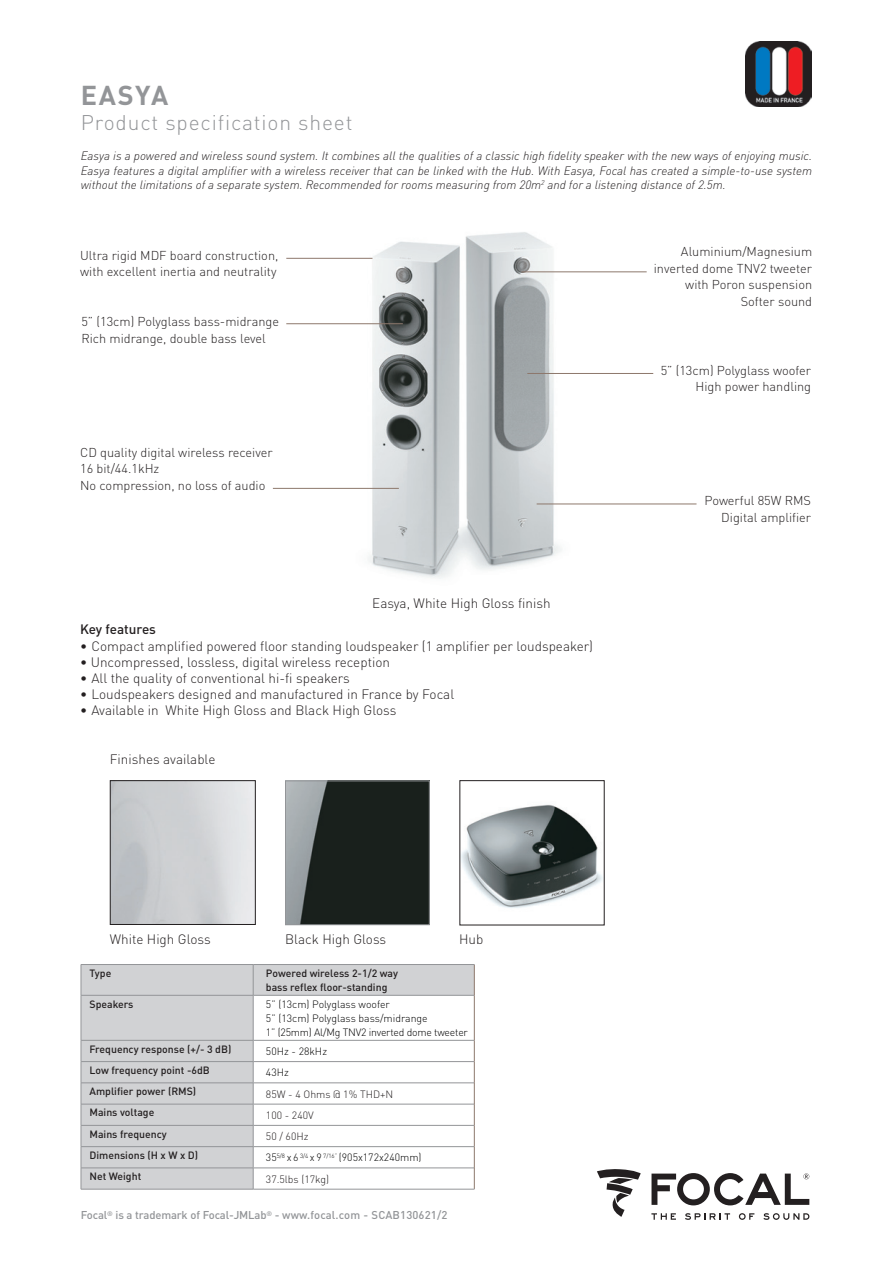
<style>
.page{position:relative;width:893px;height:1263px;background:#fff}
.page>*{position:absolute;margin:0;border:0;box-sizing:border-box;transform-origin:0 0}
.t1{font:700 27px "DINOT";letter-spacing:.055em;color:#939598}
.t2{font:300 21px "DINOT";letter-spacing:.04em;color:#939598}
.t3{font:300 13.5px "DINOT";color:#231f20}
.t4{font:500 13.5px "DINOT";color:#231f20}
.t5{font:300 12.75px/16.5px "DINOT";color:#231f20;text-align:right}
.t6{font:italic 300 12px/14.4px "DINOT";color:#231f20;text-align:justify}
.Normal_e{font:500 11.25px "DINOT";letter-spacing:-.015em;color:#939598}
.t7{font:500 10.5px "DINOT";color:#231f20}
.t8{font:300 10.5px "DINOT";color:#010101}
.t9{font:300 10.5px "DINOT";color:#231f20}
.t10{font:300 10.5px "DINOT";letter-spacing:-.02em;color:#010101}
.s1{font-weight:400}
</style>
<div class="page">
<svg style="left:651px;top:1173px;width:158px;height:32px"></svg>
<svg style="left:651px;top:1213px;width:25px;height:7px"></svg>
<svg style="left:685px;top:1213px;width:45px;height:7px"></svg>
<svg style="left:739px;top:1213px;width:15px;height:7px"></svg>
<svg style="left:763px;top:1213px;width:46px;height:7px"></svg>
<svg style="left:597px;top:1169px;width:44px;height:48px"></svg>
<img style="left:323px;top:232px;width:264px;height:347px">
<div style="left:110px;top:780px;width:145px;height:144px;border:1px solid #231f20"></div>
<img style="left:745px;top:41px;width:66px;height:66px">
<img style="left:287px;top:782px;width:141px;height:141px">
<div style="left:285px;top:780px;width:145px;height:145px;border:1px solid #939598"></div>
<img style="left:462px;top:804px;width:140px;height:104px">
<hr style="left:522px;top:272px;width:125px;height:1px;background:#8d786c">
<hr style="left:286px;top:323px;width:117px;height:1px;background:#8d786c">
<hr style="left:527px;top:373px;width:126px;height:1px;background:#8d786c">
<hr style="left:537px;top:504px;width:159px;height:1px;background:#8d786c">
<hr style="left:273px;top:488px;width:126px;height:1px;background:#8d786c">
<hr style="left:286px;top:258px;width:86px;height:1px;background:#8d786c">
<svg style="left:82px;top:965px;width:392px;height:224px;fill:#d1d2d4"></svg>
<hr style="left:81px;top:965px;width:1px;height:30px;background:#939598">
<hr style="left:81px;top:964px;width:172px;height:1px;background:#939598">
<hr style="left:253px;top:965px;width:1px;height:30px;background:#939598">
<hr style="left:474px;top:965px;width:1px;height:30px;background:#8d786c">
<hr style="left:253px;top:964px;width:221px;height:1px;background:#939598">
<hr style="left:81px;top:995px;width:1px;height:45px;background:#939598">
<hr style="left:81px;top:995px;width:172px;height:1px;background:#939598">
<hr style="left:253px;top:995px;width:1px;height:45px;background:#939598">
<hr style="left:474px;top:995px;width:1px;height:45px;background:#8d786c">
<hr style="left:253px;top:995px;width:221px;height:1px;background:#939598">
<hr style="left:81px;top:1040px;width:172px;height:1px;background:#939598">
<hr style="left:253px;top:1040px;width:221px;height:1px;background:#939598">
<hr style="left:81px;top:1061px;width:172px;height:1px;background:#939598">
<hr style="left:253px;top:1061px;width:221px;height:1px;background:#939598">
<hr style="left:81px;top:1082px;width:172px;height:1px;background:#939598">
<hr style="left:253px;top:1082px;width:221px;height:1px;background:#939598">
<hr style="left:81px;top:1104px;width:172px;height:1px;background:#939598">
<hr style="left:253px;top:1104px;width:221px;height:1px;background:#939598">
<hr style="left:81px;top:1125px;width:172px;height:1px;background:#939598">
<hr style="left:81px;top:1146px;width:172px;height:1px;background:#939598">
<hr style="left:253px;top:1125px;width:221px;height:1px;background:#939598">
<hr style="left:253px;top:1146px;width:221px;height:1px;background:#939598">
<svg style="left:81px;top:1041px;width:1px;height:148px"></svg>
<hr style="left:81px;top:1168px;width:172px;height:1px;background:#939598">
<hr style="left:81px;top:1189px;width:172px;height:1px;background:#939598">
<svg style="left:253px;top:1040px;width:1px;height:149px"></svg>
<svg style="left:474px;top:1040px;width:1px;height:149px"></svg>
<hr style="left:253px;top:1168px;width:221px;height:1px;background:#939598">
<hr style="left:253px;top:1189px;width:221px;height:1px;background:#939598">
<p class="t1" style="left:81px;top:77px;width:89px">EASYA</p>
<p class="t2" style="left:81px;top:109px;width:273px">Product specification sheet</p>
<p class="t6" style="left:81px;top:149px;width:733px">Easya is a powered and wireless sound system. It combines all the qualities of a classic high fidelity speaker with the new ways of enjoying music.<br>Easya features a digital amplifier with a wireless receiver that can be linked with the Hub. With Easya, Focal has created a simple-to-use system without the limitations of a separate system. Recommended for rooms measuring from 20m<sup>2</sup> and for a listening distance of 2.5m.</p>
<p class="t5" style="left:80px;top:247px;width:200px;text-align:left">Ultra rigid MDF board construction, with excellent inertia and neutrality</p>
<p class="t5" style="left:81px;top:313px;width:199px">5” (13cm) Polyglass bass-midrange</p>
<p class="t5" style="left:81px;top:330px;width:186px">Rich midrange, double bass level</p>
<p class="t5" style="left:80px;top:444px;width:194px">CD quality digital wireless receiver</p>
<p class="t5" style="left:80px;top:460px;width:81px">16 bit/44.1kHz</p>
<p class="t5" style="left:80px;top:477px;width:187px">No compression, no loss of audio</p>
<p class="t3" style="left:372px;top:595px;width:180px">Easya, White High Gloss finish</p>
<p class="t4" style="left:80px;top:621px;width:77px">Key features</p>
<p class="t3" style="left:80px;top:637px;width:514px"><span class="s1">•</span> Compact amplified powered floor standing loudspeaker (1 amplifier per loudspeaker)</p>
<p class="t3" style="left:80px;top:654px;width:311px"><span class="s1">•</span> Uncompressed, lossless, digital wireless reception</p>
<p class="t3" style="left:80px;top:670px;width:271px"><span class="s1">•</span> All the quality of conventional hi-fi speakers</p>
<p class="t3" style="left:80px;top:686px;width:376px"><span class="s1">•</span> Loudspeakers designed and manufactured in France by Focal</p>
<p class="t3" style="left:80px;top:702px;width:318px"><span class="s1">•</span> Available in White High Gloss and Black High Gloss</p>
<p class="t3" style="left:110px;top:750px;width:107px">Finishes available</p>
<p class="t5" style="left:654px;top:243px;width:160px">Aluminium/Magnesium inverted dome TNV2 tweeter with Poron suspension</p>
<p class="t5" style="left:741px;top:293px;width:73px">Softer sound</p>
<p class="t5" style="left:661px;top:362px;width:152px">5” (13cm) Polyglass woofer</p>
<p class="t5" style="left:696px;top:378px;width:117px">High power handling</p>
<p class="t5" style="left:704px;top:492px;width:108px">Powerful 85W RMS<br>Digital amplifier</p>
<p class="t3" style="left:110px;top:930px;width:102px">White High Gloss</p>
<p class="t3" style="left:285px;top:930px;width:103px">Black High Gloss</p>
<p class="t3" style="left:459px;top:930px;width:26px">Hub</p>
<p class="t7" style="left:89px;top:966px;width:23px">Type</p>
<p class="t7" style="left:266px;top:966px;width:134px">Powered wireless 2-1/2 way</p>
<p class="t7" style="left:266px;top:980px;width:123px">bass reflex floor-standing</p>
<p class="t7" style="left:89px;top:997px;width:45px">Speakers</p>
<p class="t8" style="left:266px;top:997px;width:125px">5” (13cm) Polyglass woofer</p>
<p class="t8" style="left:266px;top:1011px;width:163px">5” (13cm) Polyglass bass/midrange</p>
<p class="t10" style="left:266px;top:1026px;width:203px">1” (25mm) Al/Mg TNV2 inverted dome tweeter</p>
<p class="t7" style="left:89px;top:1042px;width:143px">Frequency response (+/- 3 dB)</p>
<p class="t8" style="left:266px;top:1045px;width:63px">50Hz - 28kHz</p>
<p class="t7" style="left:89px;top:1063px;width:122px">Low frequency point -6dB</p>
<p class="t8" style="left:266px;top:1066px;width:24px">43Hz</p>
<p class="t7" style="left:89px;top:1084px;width:108px">Amplifier power (RMS)</p>
<p class="t9" style="left:266px;top:1087px;width:129px">85W - 4 Ohms @ 1% THD+N</p>
<p class="t7" style="left:89px;top:1106px;width:66px">Mains voltage</p>
<p class="t9" style="left:266px;top:1108px;width:49px">100 - 240V</p>
<p class="t7" style="left:89px;top:1127px;width:79px">Mains frequency</p>
<p class="t9" style="left:266px;top:1130px;width:44px">50 / 60Hz</p>
<p class="t7" style="left:89px;top:1148px;width:110px">Dimensions (H x W x D)</p>
<p class="t8" style="left:266px;top:1151px;width:157px">35<sup>5/8</sup> x 6 <sup>3/4</sup> x 9 <sup>7/16”</sup> (905x172x240mm)</p>
<p class="t7" style="left:89px;top:1170px;width:53px">Net Weight</p>
<p class="t9" style="left:266px;top:1172px;width:65px">37.5lbs (17kg)</p>
<p class="Normal_e" style="left:81px;top:1208px;width:368px">Focal<sup>®</sup> is a trademark of Focal-JMLab<sup>®</sup> - www.focal.com - SCAB130621/2</p>
</div>
